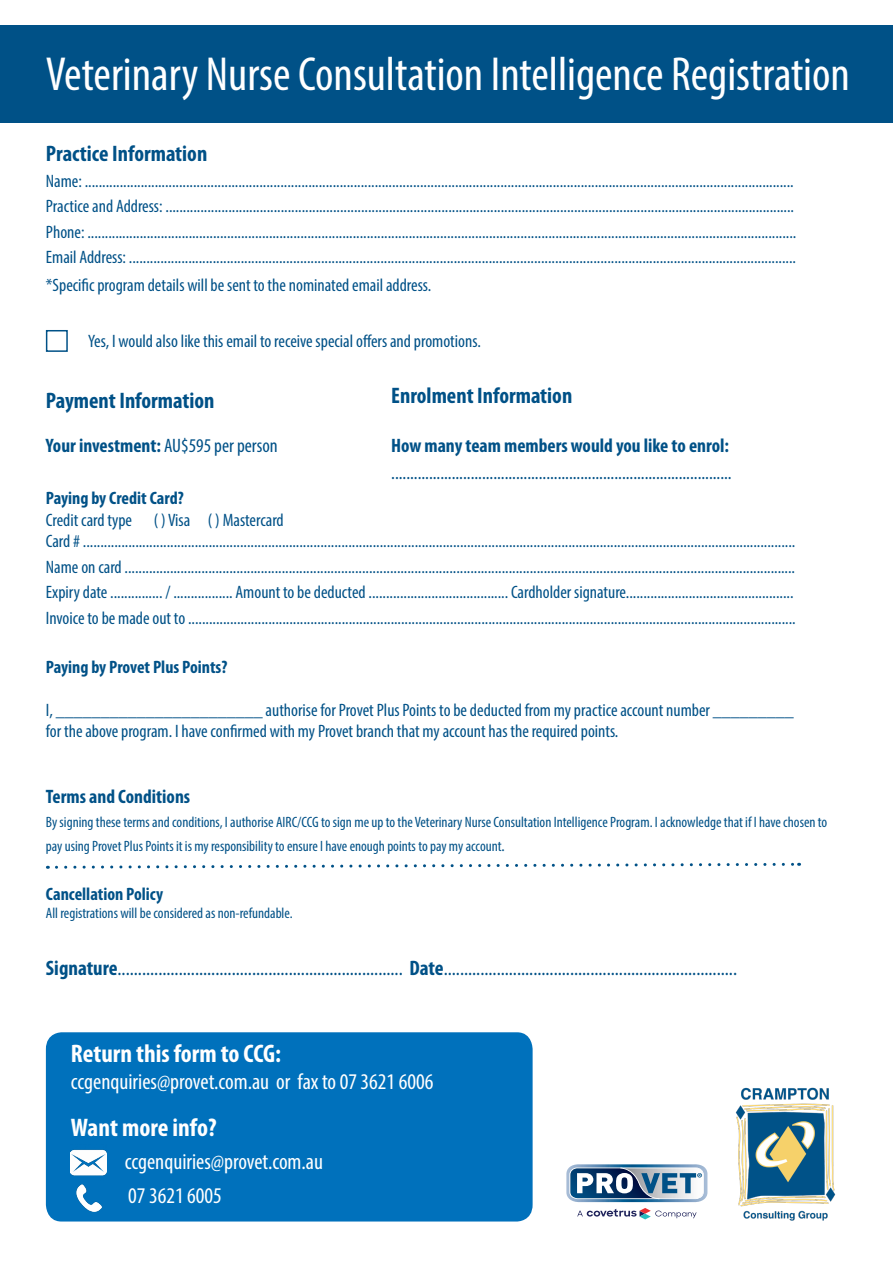
<style>
.page{position:relative;width:893px;height:1263px;background:#fff}
.page>*{position:absolute;margin:0;border:0;box-sizing:border-box;transform-origin:0 0}
.t1{font:condensed 48px "Myriad Pro";color:#fff}
.t2{font:700 condensed 25.5px "Myriad Pro";color:#fff}
.t3{font:condensed 22.5px "Myriad Pro";color:#fff}
.t4{font:700 condensed 22.5px "Myriad Pro";color:#005187}
.t5{font:condensed 21px "Myriad Pro";color:#005187}
.t6{font:condensed 19.5px "Myriad Pro";color:#005187}
.t7{font:700 condensed 19.5px "Myriad Pro";color:#005187}
.t8{font:condensed 18px/21.6px "Myriad Pro";color:#005187}
.t9{font:700 condensed 18px "Myriad Pro";color:#005187}
.t10{font:condensed 15px/24px "Myriad Pro";color:#005187}
.s1{font-weight:400}
.s2{font-stretch:normal}
.s3{font-weight:700}
</style>
<div class="page">
<div style="left:0;top:26px;width:893px;height:97px;background:#005187"></div>
<div style="left:46px;top:1032px;width:487px;height:189px;background:#0071bc;border-radius:16px"></div>
<img style="left:735px;top:1087px;width:101px;height:134px">
<svg style="left:566px;top:1164px;width:141px;height:38px"></svg>
<svg style="left:577px;top:1208px;width:120px;height:11px"></svg>
<svg style="left:47px;top:862px;width:753px;height:7px"></svg>
<img style="left:70px;top:1149px;width:36px;height:27px">
<img style="left:76px;top:1184px;width:26px;height:28px">
<div style="left:46px;top:330px;width:22px;height:22px;border:2px solid #005187"></div>
<p class="t1" style="left:46px;top:45px;width:805px">Veterinary Nurse Consultation Intelligence Registration</p>
<p class="t4" style="left:46px;top:141px;width:163px">Practice Information</p>
<p class="t8" style="left:46px;top:170px;width:749px">Name: ...........................................................................................................................................................................................................</p>
<p class="t8" style="left:46px;top:195px;width:750px">Practice and Address: ....................................................................................................................................................................................</p>
<p class="t8" style="left:46px;top:221px;width:752px">Phone: ...........................................................................................................................................................................................................</p>
<p class="t8" style="left:46px;top:246px;width:752px">Email Address: ...............................................................................................................................................................................................</p>
<p class="t8" style="left:46px;top:274px;width:387px">*Specific program details will be sent to the nominated email address.</p>
<p class="t8" style="left:88px;top:330px;width:394px">Yes, I would also like this email to receive special offers and promotions.</p>
<p class="t4" style="left:46px;top:388px;width:170px">Payment Information</p>
<p class="t4" style="left:391px;top:383px;width:183px">Enrolment Information</p>
<p class="t7" style="left:46px;top:434px;width:233px">Your investment: <span class="s1">AU$595 per person</span></p>
<p class="t7" style="left:391px;top:434px;width:339px">How many team members would you like to enrol:</p>
<p class="t6" style="left:391px;top:460px;width:342px">..........................................................................................</p>
<p class="t9" style="left:46px;top:488px;width:139px">Paying by Credit Card?</p>
<p class="t8" style="left:46px;top:509px;width:239px">Credit card type ( ) Visa ( ) Mastercard</p>
<p class="t8" style="left:46px;top:530px;width:751px">Card # ............................................................................................................................................................................................................</p>
<p class="t8" style="left:46px;top:556px;width:751px">Name on card ................................................................................................................................................................................................</p>
<p class="t8" style="left:46px;top:581px;width:749px">Expiry date ............... / ................. Amount to be deducted ........................................ Cardholder signature................................................</p>
<p class="t8" style="left:46px;top:607px;width:751px">Invoice to be made out to ..............................................................................................................................................................................</p>
<p class="t9" style="left:46px;top:657px;width:183px">Paying by Provet Plus Points?</p>
<p class="t8" style="left:46px;top:699px;width:749px">I, _______________________ authorise for Provet Plus Points to be deducted from my practice account number _________ for the above program. I have confirmed with my Provet branch that my account has the required points.</p>
<p class="t7" style="left:46px;top:786px;width:146px">Terms and Conditions</p>
<p class="t10" style="left:46px;top:810px;width:783px">By signing these terms and conditions, I authorise AIRC/CCG to sign me up to the Veterinary Nurse Consultation Intelligence Program. I acknowledge that if I have chosen to pay using Provet Plus Points it is my responsibility to ensure I have enough points to pay my account<span class="s2">.</span></p>
<p class="t9" style="left:46px;top:884px;width:119px">Cancellation Policy</p>
<p class="t10" style="left:46px;top:901px;width:248px">All registrations will be considered as non-refundable.</p>
<p class="t5" style="left:46px;top:955px;width:693px"><span class="s3">Signature</span>...................................................................... <span class="s3">Date</span>........................................................................</p>
<p class="t2" style="left:71px;top:1040px;width:212px">Return this form to CCG:</p>
<p class="t3" style="left:71px;top:1068px;width:364px">ccgenquiries@provet.com.au or fax to 07 3621 6006</p>
<p class="t2" style="left:71px;top:1113px;width:147px">Want more info?</p>
<p class="t3" style="left:125px;top:1148px;width:200px">ccgenquiries@provet.com.au</p>
<p class="t3" style="left:128px;top:1182px;width:95px">07 3621 6005</p>
</div>
